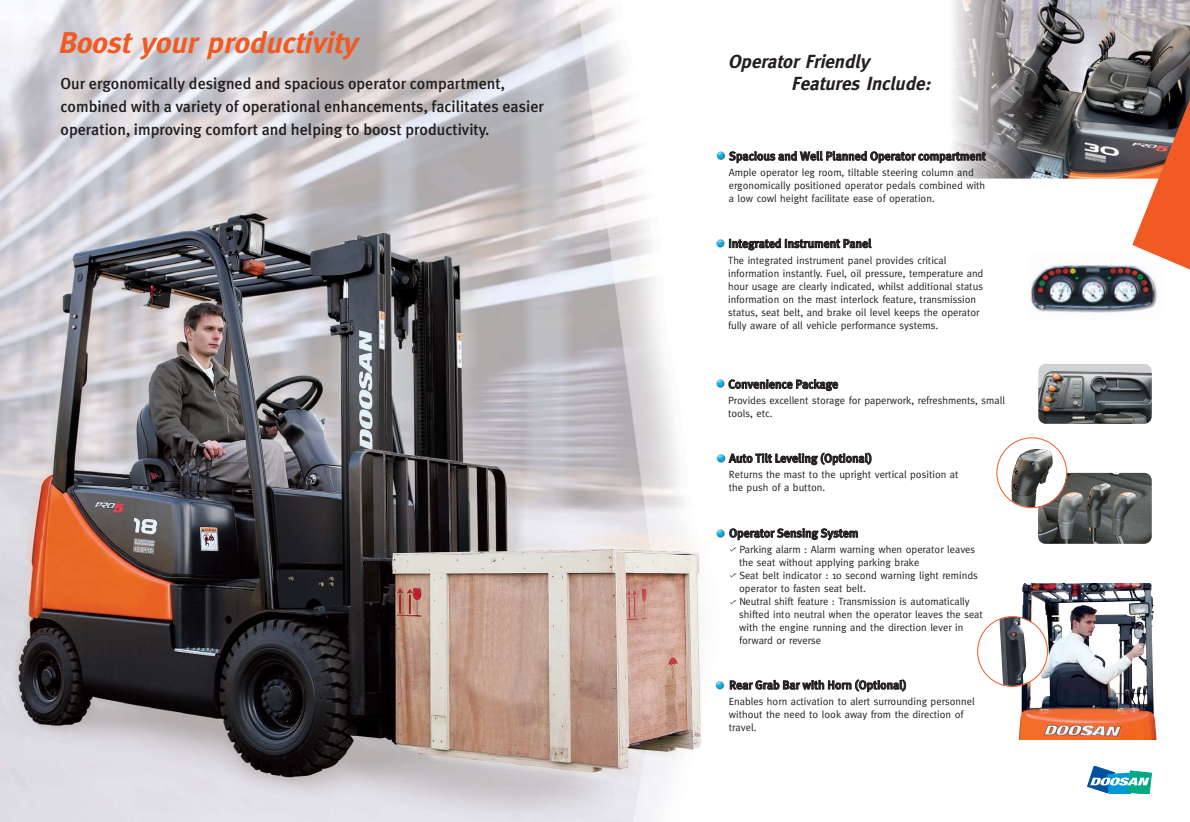
<style>
.page{position:relative;width:1190px;height:822px;background:#fff}
.page>*{position:absolute;margin:0;border:0;box-sizing:border-box;transform-origin:0 0}
.t1{font:italic 700 30px "Meta";color:#f15a22}
.t2{font:italic 700 19px/22px "Meta";color:#231f20}
.t3{font:500 16px/23px "Meta Plus";color:#231f20}
.t4{font:500 12px "Meta Plus";color:#231f20}
.t5{font:10.5px/13px "Meta";color:#231f20}
</style>
<div class="page">
<img style="left:1018px;top:583px;width:123px;height:156px">
<img style="left:953px;top:0;width:237px;height:179px">
<img style="left:0;top:0;width:737px;height:822px">
<div style="left:1038px;top:364px;width:114px;height:60px;background:#d1d2d4;border-radius:8px"></div>
<img style="left:1038px;top:371px;width:114px;height:53px">
<img style="left:1029px;top:254px;width:133px;height:66px;border-radius:8px">
<img style="left:1038px;top:473px;width:114px;height:71px;border-radius:8px">
<svg style="left:716px;top:151px;width:10px;height:9px"></svg>
<svg style="left:716px;top:379px;width:9px;height:9px"></svg>
<svg style="left:716px;top:239px;width:9px;height:9px"></svg>
<svg style="left:716px;top:454px;width:10px;height:9px"></svg>
<svg style="left:715px;top:681px;width:10px;height:9px"></svg>
<svg style="left:716px;top:529px;width:9px;height:9px"></svg>
<div style="left:997px;top:438px;width:69px;height:69px;background:#fff;border-radius:50%"></div>
<img style="left:1011px;top:449px;width:43px;height:58px">
<div style="left:996px;top:437px;width:71px;height:71px;border:1px solid #f15a22;border-radius:50%"></div>
<svg style="left:730px;top:548px;width:7px;height:7px"></svg>
<svg style="left:730px;top:573px;width:7px;height:8px"></svg>
<svg style="left:730px;top:600px;width:7px;height:8px"></svg>
<div style="left:978px;top:617px;width:69px;height:69px;background:#fff;border-radius:50%"></div>
<img style="left:999px;top:617px;width:27px;height:69px">
<div style="left:977px;top:616px;width:71px;height:71px;border:1px solid #f15a22;border-radius:50%"></div>
<svg style="left:1132px;top:58px;width:58px;height:219px;background:#a96c56"></svg>
<svg style="left:1088px;top:766px;width:64px;height:28px"></svg>
<h1 class="t1" style="left:58px;top:28px;width:301px">Boost your productivity</h1>
<h3 class="t3" style="left:61px;top:72px;width:485px">Our ergonomically designed and spacious operator compartment, combined with a variety of operational enhancements, facilitates easier operation, improving comfort and helping to boost productivity.</h3>
<h2 class="t2" style="left:791px;top:52px;width:145px;text-indent:-63px">Operator Friendly<br>Features Include:</h2>
<p class="t4" style="left:729px;top:150px;width:258px">Spacious and Well Planned Operator compartment</p>
<p class="t5" style="left:729px;top:167px;width:258px">Ample operator leg room, tiltable steering column and ergonomically positioned operator pedals combined with a low cowl height facilitate ease of operation.</p>
<p class="t4" style="left:728px;top:238px;width:145px">Integrated Instrument Panel</p>
<p class="t5" style="left:728px;top:255px;width:257px">The integrated instrument panel provides critical information instantly. Fuel, oil pressure, temperature and hour usage are clearly indicated, whilst additional status information on the mast interlock feature, transmission status, seat belt, and brake oil level keeps the operator fully aware of all vehicle performance systems.</p>
<p class="t4" style="left:728px;top:378px;width:111px">Convenience Package</p>
<p class="t5" style="left:728px;top:395px;width:278px">Provides excellent storage for paperwork, refreshments, small tools, etc.</p>
<p class="t4" style="left:729px;top:453px;width:144px">Auto Tilt Leveling (Optional)</p>
<p class="t5" style="left:729px;top:469px;width:231px">Returns the mast to the upright vertical position at the push of a button.</p>
<p class="t4" style="left:729px;top:527px;width:131px">Operator Sensing System</p>
<p class="t5" style="left:739px;top:544px;width:245px">Parking alarm : Alarm warning when operator leaves the seat without applying parking brake<br>Seat belt indicator : 10 second warning light reminds operator to fasten seat belt.<br>Neutral shift feature : Transmission is automatically shifted into neutral when the operator leaves the seat with the engine running and the direction lever in forward or reverse</p>
<p class="t4" style="left:729px;top:679px;width:179px">Rear Grab Bar with Horn (Optional)</p>
<p class="t5" style="left:729px;top:696px;width:247px">Enables horn activation to alert surrounding personnel without the need to look away from the direction of travel.</p>
</div>
